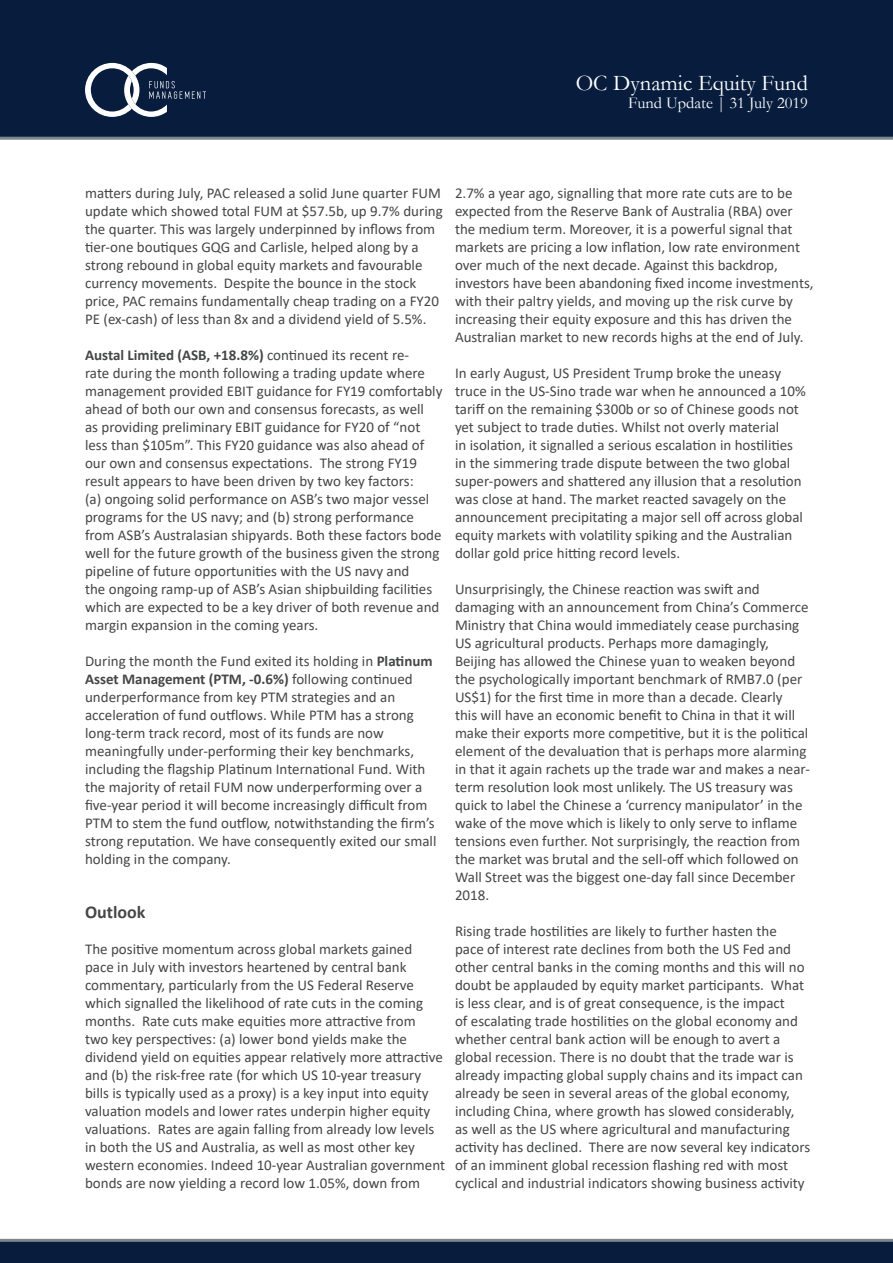
<style>
.page{position:relative;width:893px;height:1263px;background:#fff}
.page>*{position:absolute;margin:0;border:0;box-sizing:border-box;transform-origin:0 0}
.t1{font:22.5px "Garamond";color:#fff}
.t2{font:700 18px "Calibri";color:#454647}
.t3{font:16.5px "Garamond";color:#fff}
.t4{font:15px/18px "Calibri";color:#454647}
.s1{font-weight:700}
</style>
<div class="page">
<div style="left:0;top:0;width:893px;height:138px;background:#081d3e"></div>
<hr style="left:0;top:137px;width:893px;height:3px;background:#7e868d">
<svg style="left:85px;top:63px;width:121px;height:54px"></svg>
<div style="left:0;top:1240px;width:893px;height:23px;background:#081d3e"></div>
<hr style="left:0;top:1239px;width:893px;height:3px;background:#7e868d">
<h1 class="t1" style="left:576px;top:68px;width:234px">OC Dynamic Equity Fund</h1>
<p class="t3" style="left:628px;top:92px;width:181px">Fund Update | 31 July 2019</p>
<p class="t4" style="left:85px;top:184px;width:359px">matters during July, PAC released a solid June quarter FUM update which showed total FUM at $57.5b, up 9.7% during the quarter. This was largely underpinned by inflows from tier-one boutiques GQG and Carlisle, helped along by a strong rebound in global equity markets and favourable currency movements. Despite the bounce in the stock price, PAC remains fundamentally cheap trading on a FY20<br>PE (ex-cash) of less than 8x and a dividend yield of 5.5%.</p>
<p class="t4" style="left:85px;top:346px;width:359px"><span class="s1">Austal Limited (ASB, +18.8%)</span> continued its recent re-<br>rate during the month following a trading update where management provided EBIT guidance for FY19 comfortably ahead of both our own and consensus forecasts, as well<br>as providing preliminary EBIT guidance for FY20 of “not less than $105m”. This FY20 guidance was also ahead of our own and consensus expectations. The strong FY19 result appears to have been driven by two key factors:<br>(a) ongoing solid performance on ASB’s two major vessel programs for the US navy; and (b) strong performance from ASB’s Australasian shipyards. Both these factors bode well for the future growth of the business given the strong pipeline of future opportunities with the US navy and<br>the ongoing ramp-up of ASB’s Asian shipbuilding facilities which are expected to be a key driver of both revenue and margin expansion in the coming years.</p>
<p class="t4" style="left:85px;top:652px;width:353px">During the month the Fund exited its holding in <span class="s1">Platinum Asset Management (PTM, -0.6%)</span> following continued underperformance from key PTM strategies and an acceleration of fund outflows. While PTM has a strong long-term track record, most of its funds are now meaningfully under-performing their key benchmarks, including the flagship Platinum International Fund. With the majority of retail FUM now underperforming over a five-year period it will become increasingly difficult from PTM to stem the fund outflow, notwithstanding the firm’s strong reputation. We have consequently exited our small holding in the company.</p>
<p class="t2" style="left:85px;top:899px;width:62px">Outlook</p>
<p class="t4" style="left:85px;top:940px;width:362px">The positive momentum across global markets gained<br>pace in July with investors heartened by central bank commentary, particularly from the US Federal Reserve which signalled the likelihood of rate cuts in the coming months. Rate cuts make equities more attractive from<br>two key perspectives: (a) lower bond yields make the dividend yield on equities appear relatively more attractive and (b) the risk-free rate (for which US 10-year treasury bills is typically used as a proxy) is a key input into equity valuation models and lower rates underpin higher equity valuations. Rates are again falling from already low levels in both the US and Australia, as well as most other key western economies. Indeed 10-year Australian government bonds are now yielding a record low 1.05%, down from</p>
<p class="t4" style="left:455px;top:184px;width:360px">2.7% a year ago, signalling that more rate cuts are to be expected from the Reserve Bank of Australia (RBA) over the medium term. Moreover, it is a powerful signal that markets are pricing a low inflation, low rate environment over much of the next decade. Against this backdrop, investors have been abandoning fixed income investments, with their paltry yields, and moving up the risk curve by increasing their equity exposure and this has driven the Australian market to new records highs at the end of July.</p>
<p class="t4" style="left:455px;top:364px;width:352px">In early August, US President Trump broke the uneasy truce in the US-Sino trade war when he announced a 10% tariff on the remaining $300b or so of Chinese goods not yet subject to trade duties. Whilst not overly material<br>in isolation, it signalled a serious escalation in hostilities in the simmering trade dispute between the two global super-powers and shattered any illusion that a resolution was close at hand. The market reacted savagely on the announcement precipitating a major sell off across global equity markets with volatility spiking and the Australian dollar gold price hitting record levels.</p>
<p class="t4" style="left:455px;top:580px;width:356px">Unsurprisingly, the Chinese reaction was swift and damaging with an announcement from China’s Commerce Ministry that China would immediately cease purchasing US agricultural products. Perhaps more damagingly, Beijing has allowed the Chinese yuan to weaken beyond the psychologically important benchmark of RMB7.0 (per US$1) for the first time in more than a decade. Clearly<br>this will have an economic benefit to China in that it will make their exports more competitive, but it is the political element of the devaluation that is perhaps more alarming in that it again rachets up the trade war and makes a near&shy;term resolution look most unlikely. The US treasury was quick to label the Chinese a ‘currency manipulator’ in the wake of the move which is likely to only serve to inflame tensions even further. Not surprisingly, the reaction from the market was brutal and the sell-off which followed on Wall Street was the biggest one-day fall since December 2018.</p>
<p class="t4" style="left:455px;top:922px;width:357px">Rising trade hostilities are likely to further hasten the<br>pace of interest rate declines from both the US Fed and other central banks in the coming months and this will no doubt be applauded by equity market participants. What is less clear, and is of great consequence, is the impact<br>of escalating trade hostilities on the global economy and whether central bank action will be enough to avert a global recession. There is no doubt that the trade war is already impacting global supply chains and its impact can already be seen in several areas of the global economy, including China, where growth has slowed considerably, as well as the US where agricultural and manufacturing activity has declined. There are now several key indicators of an imminent global recession flashing red with most cyclical and industrial indicators showing business activity</p>
</div>
